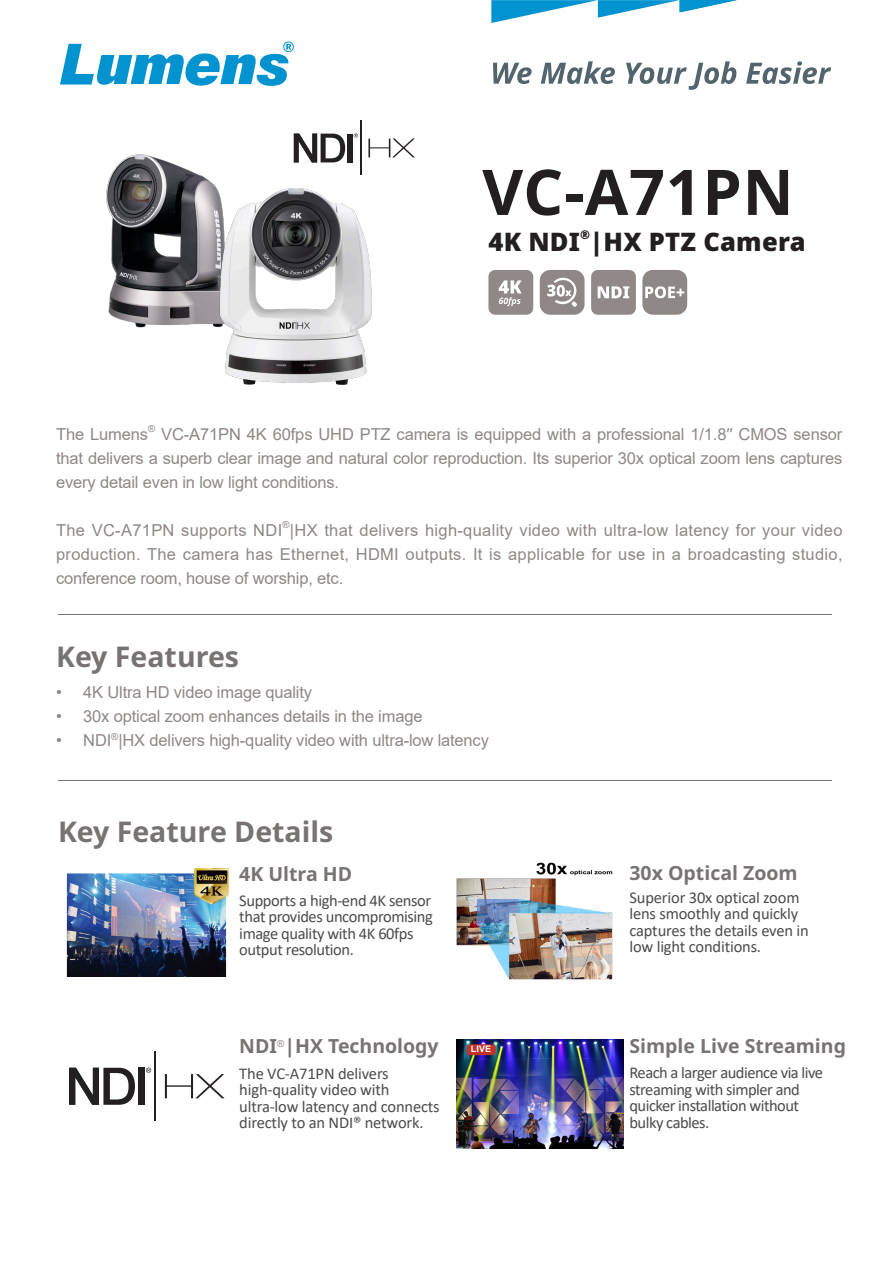
<style>
.page{position:relative;width:893px;height:1263px;background:#fff}
.page>*{position:absolute;margin:0;border:0;box-sizing:border-box;transform-origin:0 0}
.t1{font:700 63px "Noto Sans";letter-spacing:.01em;color:#231f20}
.t2{font:700 28.5px "Noto Sans";color:#777372}
.t3{font:900 25.5px "Noto Sans";letter-spacing:.01em;color:#231f20}
.t4{font:700 19.5px "Noto Sans";color:#777372}
.t5{font:16.5px/24px "Arial";letter-spacing:-.01em;color:#8e8786;text-align:justify}
.t6{font:16.5px/16.5px "Calibri";letter-spacing:-.025em;color:#4b4c4d}
.t7{font:16.5px "Arial";letter-spacing:.02em;color:#8e8786}
.t8{font:900 12px "Noto Sans";color:#231f20}
.t9{font:9.6px "Arial";color:#8e8786}
.t10{font:700 9px "Arial";color:#fff}
.s1{font-family:"Noto Sans"}
</style>
<div class="page">
<div style="left:642px;top:270px;width:45px;height:45px;background:#8d8785;border-radius:10px"></div>
<svg style="left:645px;top:286px;width:39px;height:12px"></svg>
<svg style="left:493px;top:63px;width:39px;height:21px"></svg>
<svg style="left:541px;top:61px;width:74px;height:23px"></svg>
<svg style="left:626px;top:61px;width:110px;height:29px"></svg>
<svg style="left:746px;top:61px;width:85px;height:23px"></svg>
<hr style="left:58px;top:614px;width:774px;height:1px;background:#777372">
<hr style="left:58px;top:780px;width:774px;height:1px;background:#777372">
<svg style="left:491px;top:0;width:246px;height:23px"></svg>
<svg style="left:60px;top:41px;width:234px;height:45px"></svg>
<img style="left:456px;top:862px;width:157px;height:118px">
<img style="left:66px;top:868px;width:164px;height:108px">
<img style="left:106px;top:154px;width:93px;height:174px">
<svg style="left:354px;top:133px;width:4px;height:5px"></svg>
<svg style="left:294px;top:134px;width:51px;height:28px"></svg>
<div style="left:348px;top:134px;width:5px;height:28px;background:#241f21"></div>
<hr style="left:360px;top:121px;width:1px;height:54px;background:#241f21">
<svg style="left:368px;top:139px;width:47px;height:18px"></svg>
<img style="left:195px;top:175px;width:177px;height:210px">
<div style="left:488px;top:270px;width:45px;height:45px;background:#908987;border-radius:7px"></div>
<div style="left:540px;top:270px;width:45px;height:45px;background:#8e8786;border-radius:10px"></div>
<svg style="left:547px;top:278px;width:30px;height:29px"></svg>
<div style="left:591px;top:270px;width:45px;height:45px;background:#908987;border-radius:7px"></div>
<svg style="left:598px;top:286px;width:31px;height:12px"></svg>
<svg style="left:146px;top:1067px;width:5px;height:6px"></svg>
<svg style="left:69px;top:1068px;width:66px;height:37px"></svg>
<div style="left:138px;top:1068px;width:7px;height:37px;background:#241f21"></div>
<hr style="left:154px;top:1051px;width:2px;height:69px;background:#241f21">
<svg style="left:165px;top:1074px;width:59px;height:24px"></svg>
<img style="left:457px;top:1039px;width:166px;height:110px">
<div style="left:467px;top:1044px;width:29px;height:11px;background:#c3332c;border-radius:3px"></div>
<svg style="left:499px;top:280px;width:23px;height:26px"></svg>
<p class="t1" style="left:482px;top:148px;width:313px">VC-A71PN</p>
<p class="t3" style="left:488px;top:222px;width:319px">4K NDI |HX PTZ Camera</p>
<p class="t8" style="left:580px;top:225px;width:11px">®</p>
<p class="t5" style="left:56px;top:422px;width:94px">The Lumens</p>
<p class="t9" style="left:148px;top:422px;width:9px">®</p>
<p class="t5" style="left:56px;top:422px;width:788px;text-indent:105px">VC-A71PN 4K 60fps UHD PTZ camera is equipped with a professional 1/1.8<span class="s1">”</span> CMOS sensor that delivers a superb clear image and natural color reproduction. Its superior 30x optical zoom lens captures every detail even in low light conditions.</p>
<p class="t7" style="left:56px;top:519px;width:228px">The VC-A71PN supports NDI</p>
<p class="t9" style="left:282px;top:518px;width:9px">®</p>
<p class="t5" style="left:56px;top:518px;width:788px;text-indent:234px">|HX that delivers high-quality video with ultra-low latency for your video production. The camera has Ethernet, HDMI outputs. It is applicable for use in a broadcasting studio, conference room, house of worship, etc.</p>
<p class="t2" style="left:56px;top:636px;width:184px">Key Features</p>
<p class="t5" style="left:56px;top:680px;width:258px">• 4K Ultra HD video image quality</p>
<p class="t5" style="left:56px;top:704px;width:368px">• 30x optical zoom enhances details in the image</p>
<p class="t5" style="left:56px;top:728px;width:434px">• NDI<sup>®</sup>|HX delivers high-quality video with ultra-low latency</p>
<p class="t2" style="left:58px;top:811px;width:277px">Key Feature Details</p>
<p class="t4" style="left:239px;top:860px;width:114px">4K Ultra HD</p>
<p class="t6" style="left:239px;top:892px;width:195px">Supports a high-end 4K sensor that provides uncompromising image quality with 4K 60fps output resolution.</p>
<p class="t4" style="left:239px;top:1032px;width:201px">NDI<sup>®</sup>|HX Technology</p>
<p class="t10" style="left:471px;top:1043px;width:22px">LIVE</p>
<p class="t6" style="left:239px;top:1064px;width:202px">The VC-A71PN delivers high-quality video with ultra-low latency and connects directly to an NDI® network.</p>
<p class="t4" style="left:629px;top:859px;width:170px">30x Optical Zoom</p>
<p class="t6" style="left:629px;top:889px;width:181px">Superior 30x optical zoom lens smoothly and quickly captures the details even in low light conditions.</p>
<p class="t4" style="left:629px;top:1032px;width:218px">Simple Live Streaming</p>
<p class="t6" style="left:629px;top:1064px;width:195px">Reach a larger audience via live streaming with simpler and quicker installation without bulky cables.</p>
</div>
